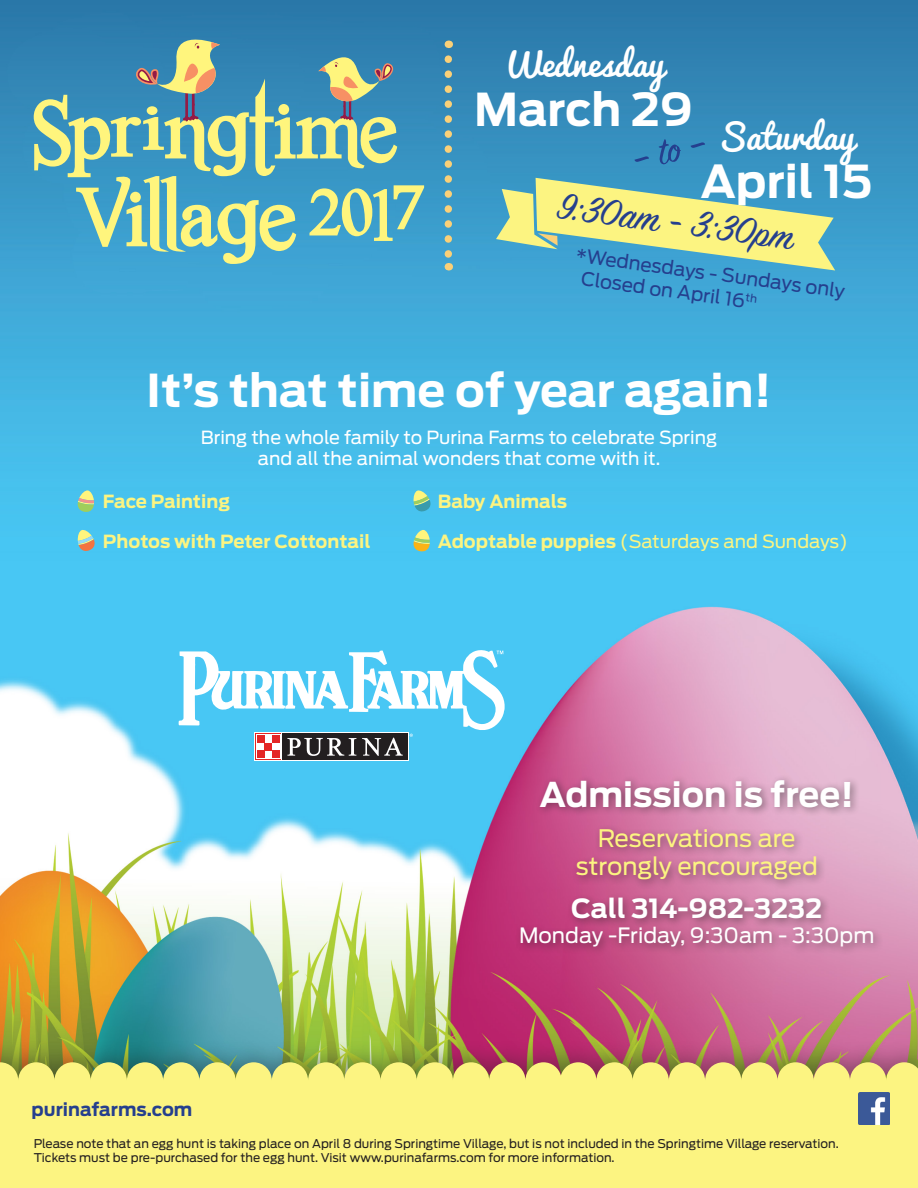
<style>
.page{position:relative;width:918px;height:1188px;background:#fff}
.page>*{position:absolute;margin:0;border:0;box-sizing:border-box;transform-origin:0 0}
.t1{font:700 45px "Antenna";color:#fff}
.t2{font:41.25px "Sign Painter House Script";color:#253f8e}
.t3{font:33.75px "Pacifico";color:#fff}
.t4{font:700 33.75px "Antenna";color:#fff}
.t5{font:700 26.25px "Antenna";color:#fff}
.t6{font:24px/28.8px "Antenna";color:#fcf481;text-align:center}
.t7{font:21px "Antenna";color:#fff}
.t8{font:18.75px "Antenna";color:#253f8e}
.t9{font:18px/21.6px "Antenna";color:#fff;text-align:center}
.t10{font:700 18px "Antenna";color:#fcf481}
.t11{font:18px "Antenna";color:#fcf481}
.t12{font:700 18px "Antenna";color:#253f8e}
.t13{font:12px/14.4px "Antenna";color:#231f20}
.s1{font-weight:700}
</style>
<div class="page">
<img style="left:0;top:0;width:918px;height:1039px">
<svg style="left:445px;top:59px;width:7px;height:211px"></svg>
<svg style="left:496px;top:178px;width:339px;height:92px;background:#a4cca3"></svg>
<div style="left:254px;top:733px;width:155px;height:28px;background:#fff"></div>
<div style="left:282px;top:734px;width:126px;height:26px;background:#231f20"></div>
<svg style="left:178px;top:650px;width:328px;height:106px"></svg>
<svg style="left:255px;top:734px;width:26px;height:26px"></svg>
<div style="left:256px;top:735px;width:24px;height:24px;background:#fff"></div>
<div style="left:257px;top:751px;width:8px;height:7px;background:#e42625"></div>
<div style="left:272px;top:751px;width:7px;height:7px;background:#e42625"></div>
<div style="left:265px;top:743px;width:7px;height:8px;background:#e42625"></div>
<div style="left:257px;top:736px;width:8px;height:7px;background:#e42625"></div>
<div style="left:272px;top:736px;width:7px;height:7px;background:#e42625"></div>
<div style="left:515px;top:774px;width:369px;height:183px;background:#231f20;opacity:.5"></div>
<div style="left:0;top:1039px;width:918px;height:149px;background:#231f20;opacity:.4"></div>
<div style="left:0;top:1062px;width:918px;height:126px;background:#fcf481"></div>
<img style="left:858px;top:1093px;width:31px;height:32px">
<svg style="left:34px;top:26px;width:390px;height:238px;background:#64a5af"></svg>
<svg style="left:78px;top:490px;width:16px;height:22px"></svg>
<svg style="left:77px;top:529px;width:18px;height:23px"></svg>
<svg style="left:413px;top:490px;width:18px;height:22px"></svg>
<svg style="left:414px;top:530px;width:16px;height:22px"></svg>
<p class="t3" style="left:503px;top:34px;width:163px">Wednesday</p>
<p class="t1" style="left:474px;top:78px;width:220px">March 29</p>
<p class="t3" style="left:718px;top:107px;width:138px">Saturday</p>
<p class="t1" style="left:700px;top:151px;width:173px">April 15</p>
<p class="t2" style="left:626px;top:134px;width:76px;rotate:-14deg">– to –</p>
<p class="t2" style="left:562px;top:180px;width:239px;rotate:8deg">9:30am - 3:30pm</p>
<p class="t8" style="left:578px;top:242px;width:273px;rotate:8deg">*Wednesdays - Sundays only</p>
<p class="t8" style="left:583px;top:266px;width:178px;rotate:8deg">Closed on April 16<sup>th</sup></p>
<p class="t1" style="left:146px;top:359px;width:627px">It’s that time of year again!</p>
<p class="t9" style="left:201px;top:426px;width:518px">Bring the whole family to Purina Farms to celebrate Spring and all the animal wonders that come with it.</p>
<p class="t10" style="left:438px;top:489px;width:131px">Baby Animals</p>
<p class="t11" style="left:438px;top:530px;width:412px"><span class="s1">Adoptable puppies</span> (Saturdays and Sundays)</p>
<p class="t10" style="left:103px;top:489px;width:129px">Face Painting</p>
<p class="t10" style="left:103px;top:529px;width:269px">Photos with Peter Cottontail</p>
<p class="t12" style="left:32px;top:1097px;width:162px">purinafarms.com</p>
<p class="t4" style="left:540px;top:771px;width:316px">Admission is free!</p>
<p class="t6" style="left:576px;top:823px;width:244px">Reservations are strongly encouraged</p>
<p class="t5" style="left:571px;top:890px;width:253px">Call 314-982-3232</p>
<p class="t7" style="left:519px;top:922px;width:357px">Monday -Friday, 9:30am - 3:30pm</p>
<p class="t13" style="left:34px;top:1136px;width:807px">Please note that an egg hunt is taking place on April 8 during Springtime Village, but is not included in the Springtime Village reservation.<br>Tickets must be pre-purchased for the egg hunt. Visit www.purinafarms.com for more information.</p>
</div>
